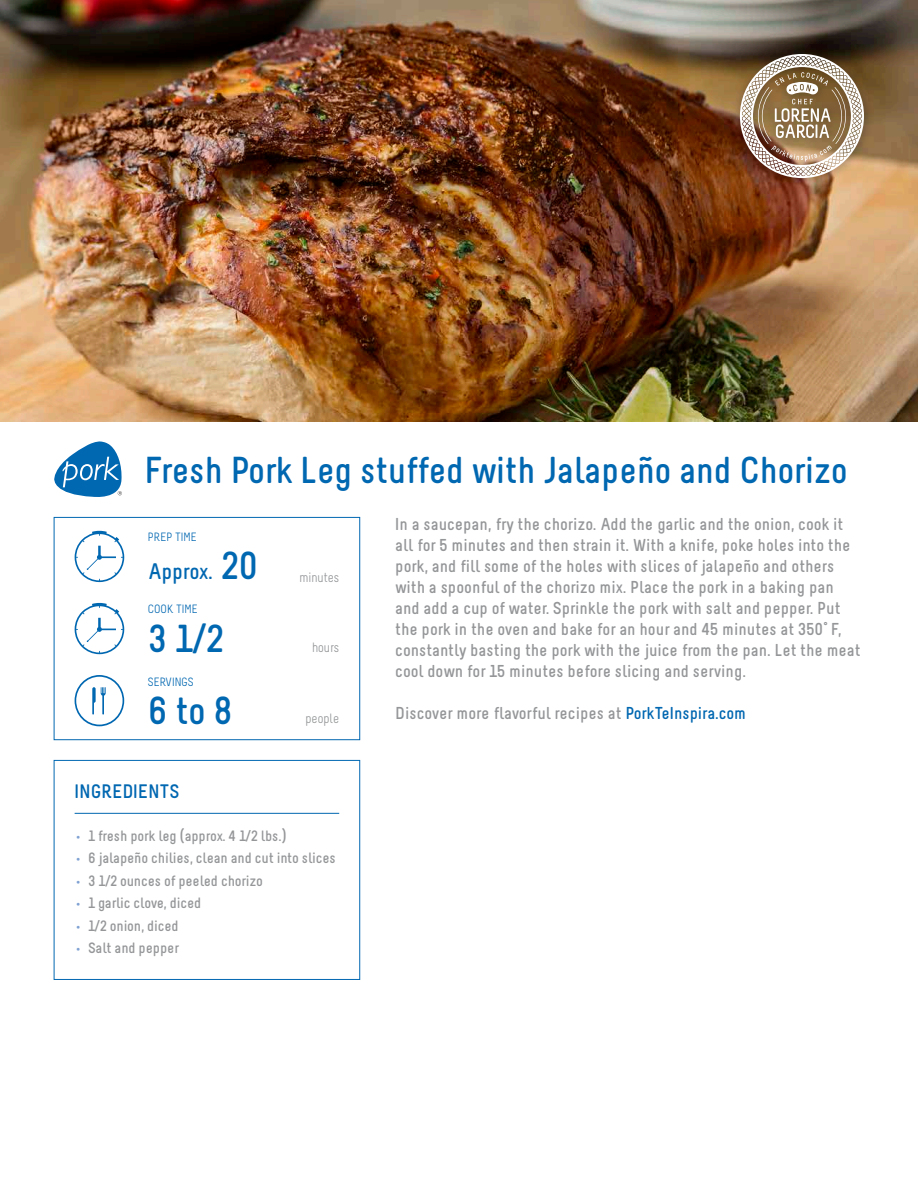
<style>
.page{position:relative;width:918px;height:1188px;background:#fff}
.page>*{position:absolute;margin:0;border:0;box-sizing:border-box;transform-origin:0 0}
.t1{font:700 39px/72.2px "Melbourne";color:#0067b1}
.t2{font:700 37.5px "Melbourne";color:#0067b1}
.t3{font:700 22.5px "Melbourne";color:#0067b1}
.t4{font:700 19.5px "Melbourne";color:#0067b1}
.t5{font:700 17.25px/21px "Melbourne";letter-spacing:.01em;color:#949698}
.t6{font:700 15px "Melbourne";color:#949698}
.t7{font:13.5px "Melbourne";color:#949698}
.t8{font:12px "Melbourne";color:#0067b1}
.s1{color:#0067b1}
.s2{font-size:39px}
.s3{color:#7ea1d3}
</style>
<div class="page">
<img style="left:0;top:0;width:918px;height:421px">
<div style="left:54px;top:517px;width:306px;height:223px;border:1px solid #0067b1"></div>
<svg style="left:75px;top:530px;width:49px;height:52px"></svg>
<svg style="left:75px;top:603px;width:49px;height:51px"></svg>
<svg style="left:75px;top:675px;width:49px;height:51px"></svg>
<svg style="left:54px;top:441px;width:68px;height:56px"></svg>
<div style="left:54px;top:760px;width:306px;height:220px;border:1px solid #0067b1"></div>
<hr style="left:75px;top:813px;width:264px;height:1px;background:#0067b1">
<div style="left:733px;top:47px;width:141px;height:141px;background:#231f20;opacity:.35"></div>
<img style="left:740px;top:54px;width:124px;height:124px">
<h2 class="t2" style="left:144px;top:448px;width:705px">Fresh Pork Leg stuffed with Jalapeño and Chorizo</h2>
<p class="t5" style="left:395px;top:514px;width:467px">In a saucepan, fry the chorizo. Add the garlic and the onion, cook it all for 5 minutes and then strain it. With a knife, poke holes into the pork, and fill some of the holes with slices of jalapeño and others with a spoonful of the chorizo mix. Place the pork in a baking pan and add a cup of water. Sprinkle the pork with salt and pepper. Put the pork in the oven and bake for an hour and 45 minutes at 350° F, constantly basting the pork with the juice from the pan. Let the meat cool down for 15 minutes before slicing and serving.</p>
<p class="t5" style="left:395px;top:703px;width:352px">Discover more flavorful recipes at <span class="s1">PorkTeInspira.com</span></p>
<p class="t8" style="left:148px;top:530px;width:50px">PREP TIME</p>
<h3 class="t3" style="left:148px;top:558px;width:112px">Approx. <span class="s2">20</span></h3>
<p class="t7" style="left:299px;top:570px;width:41px">minutes</p>
<p class="t8" style="left:148px;top:603px;width:51px">COOK TIME</p>
<h1 class="t1" style="left:148px;top:602px;width:86px">3 1/2<br>6 to 8</h1>
<p class="t7" style="left:312px;top:640px;width:29px">hours</p>
<p class="t8" style="left:148px;top:675px;width:47px">SERVINGS</p>
<p class="t7" style="left:305px;top:711px;width:35px">people</p>
<p class="t4" style="left:75px;top:780px;width:106px">INGREDIENTS</p>
<p class="t6" style="left:75px;top:826px;width:214px"><span class="s3">•</span> 1 fresh pork leg (approx. 4 1/2 lbs.)</p>
<p class="t6" style="left:75px;top:849px;width:263px"><span class="s3">•</span> 6 jalapeño chilies, clean and cut into slices</p>
<p class="t6" style="left:75px;top:871px;width:190px"><span class="s3">•</span> 3 1/2 ounces of peeled chorizo</p>
<p class="t6" style="left:75px;top:894px;width:128px"><span class="s3">•</span> 1 garlic clove, diced</p>
<p class="t6" style="left:75px;top:916px;width:105px"><span class="s3">•</span> 1/2 onion, diced</p>
<p class="t6" style="left:75px;top:939px;width:106px"><span class="s3">•</span> Salt and pepper</p>
</div>
